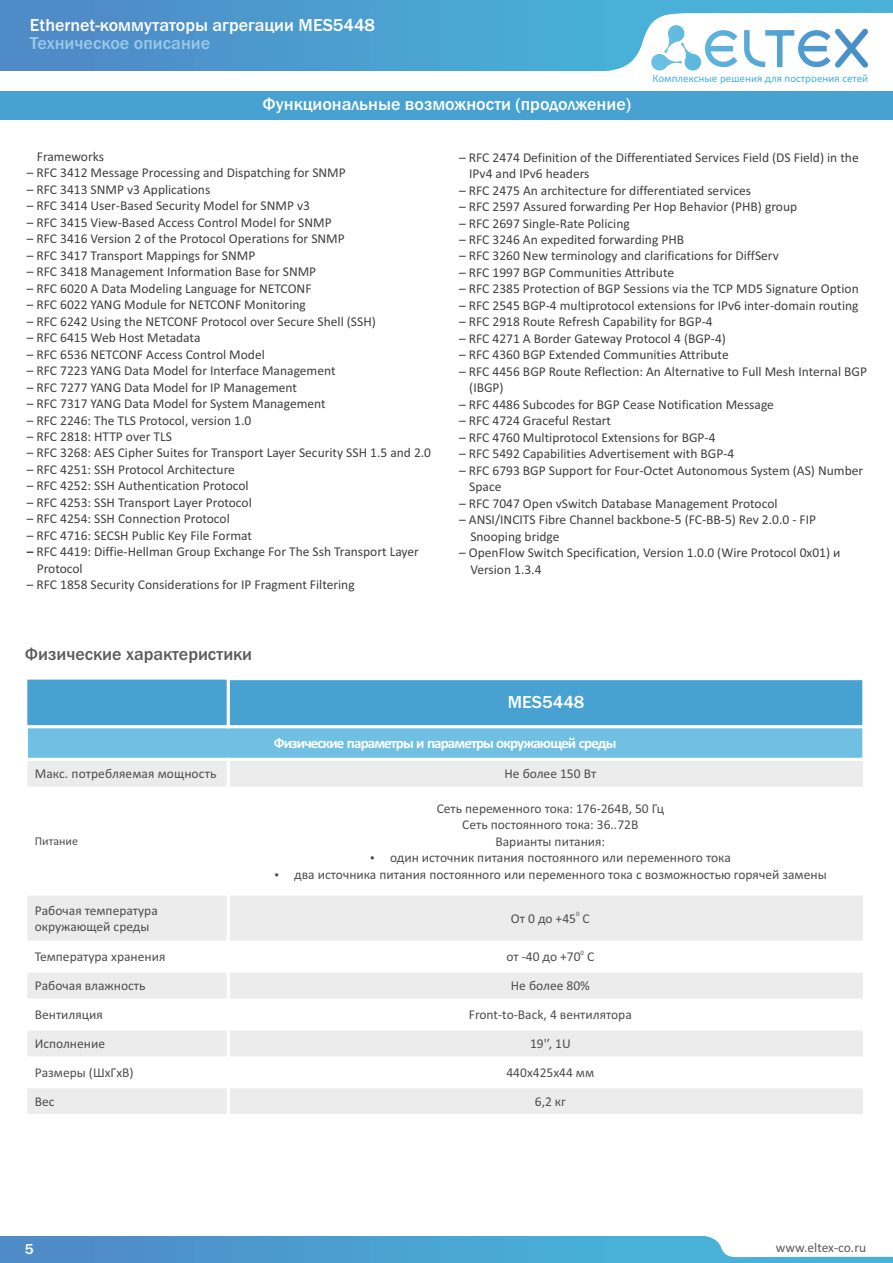
<style>
.page{position:relative;width:893px;height:1263px;background:#fff}
.page>*{position:absolute;margin:0;border:0;box-sizing:border-box;transform-origin:0 0}
.t1{font:500 18px "Franklin Gothic";color:#fff}
.t2{font:500 18px "Franklin Gothic";color:#5b5b5b}
.t3{font:500 18px "Franklin Gothic";color:#9ac9e9}
.t4{font:700 15px "Calibri";letter-spacing:-.055em;color:#fff}
.t5{font:500 15px "Franklin Gothic";color:#fff}
.t6{font:13.5px/16.5px "Calibri";color:#3f403f}
.t7{font:13.5px/16.5px "Calibri";color:#4e4e4d}
.t8{font:13.5px "Calibri";color:#5b5b5b}
.t9{font:12px "Calibri";color:#4e4e4d}
.t10{font:11.1px "Calibri";color:#47b0d8}
.t11{font:6.75px "Calibri";color:#4e4e4d}
.s1{font-weight:700}
</style>
<div class="page">
<div style="left:0;top:91px;width:893px;height:29px;background:#47a2d2"></div>
<div style="left:0;top:0;width:893px;height:71px;background:linear-gradient(to right,#4e8bc7,#47b9dc)"></div>
<svg style="left:589px;top:13px;width:304px;height:58px"></svg>
<div style="left:0;top:1236px;width:893px;height:27px;background:linear-gradient(to right,#4f8bc7,#47b9dc)"></div>
<svg style="left:703px;top:1236px;width:190px;height:21px"></svg>
<div style="left:26px;top:678px;width:202px;height:49px;background:#47a2d2"></div>
<div style="left:228px;top:678px;width:636px;height:49px;background:#47a2d2"></div>
<div style="left:26px;top:727px;width:838px;height:32px;background:#6fc0e3"></div>
<div style="left:26px;top:759px;width:202px;height:29px;background:#ececec"></div>
<div style="left:228px;top:759px;width:636px;height:29px;background:#ececec"></div>
<div style="left:26px;top:894px;width:202px;height:48px;background:#ececec"></div>
<div style="left:228px;top:894px;width:636px;height:48px;background:#ececec"></div>
<div style="left:26px;top:971px;width:202px;height:29px;background:#ececec"></div>
<div style="left:228px;top:971px;width:636px;height:29px;background:#ececec"></div>
<div style="left:26px;top:1029px;width:202px;height:29px;background:#ececec"></div>
<div style="left:228px;top:1029px;width:636px;height:29px;background:#ececec"></div>
<div style="left:26px;top:1087px;width:202px;height:29px;background:#ececec"></div>
<div style="left:228px;top:1087px;width:636px;height:29px;background:#ececec"></div>
<hr style="left:25px;top:758px;width:2px;height:359px;background:#fff">
<hr style="left:25px;top:725px;width:3px;height:36px;background:#fff">
<hr style="left:25px;top:677px;width:2px;height:51px;background:#fff">
<hr style="left:227px;top:758px;width:3px;height:359px;background:#fff">
<hr style="left:227px;top:677px;width:3px;height:51px;background:#fff">
<hr style="left:863px;top:758px;width:2px;height:359px;background:#fff">
<hr style="left:862px;top:677px;width:3px;height:84px;background:#fff">
<hr style="left:25px;top:1114px;width:840px;height:3px;background:#fff">
<hr style="left:25px;top:1085px;width:840px;height:3px;background:#fff">
<hr style="left:25px;top:1056px;width:840px;height:3px;background:#fff">
<hr style="left:25px;top:1027px;width:840px;height:3px;background:#fff">
<hr style="left:25px;top:998px;width:840px;height:4px;background:#fff">
<hr style="left:25px;top:969px;width:840px;height:4px;background:#fff">
<hr style="left:25px;top:941px;width:840px;height:3px;background:#fff">
<hr style="left:25px;top:892px;width:840px;height:4px;background:#fff">
<hr style="left:25px;top:787px;width:840px;height:3px;background:#fff">
<hr style="left:25px;top:758px;width:840px;height:3px;background:#fff">
<hr style="left:25px;top:725px;width:840px;height:3px;background:#fff">
<hr style="left:25px;top:677px;width:205px;height:3px;background:#fff">
<hr style="left:227px;top:677px;width:638px;height:3px;background:#fff">
<h1 class="t1" style="left:30px;top:19px;width:347px">Ethernet-коммутаторы агрегации MES5448</h1>
<h1 class="t3" style="left:30px;top:36px;width:182px">Техническое описание</h1>
<h1 class="t1" style="left:262px;top:97px;width:370px">Функциональные возможности (продолжение)</h1>
<p class="t10" style="left:652px;top:73px;width:217px">Комплексные решения для построения сетей</p>
<p class="t6" style="left:37px;top:149px;width:69px">Frameworks</p>
<p class="t6" style="left:27px;top:166px;width:321px">– RFC 3412 Message Processing and Dispatching for SNMP</p>
<p class="t6" style="left:27px;top:182px;width:185px">– RFC 3413 SNMP v3 Applications</p>
<p class="t6" style="left:27px;top:199px;width:285px">– RFC 3414 User-Based Security Model for SNMP v3</p>
<p class="t6" style="left:27px;top:215px;width:306px">– RFC 3415 View-Based Access Control Model for SNMP</p>
<p class="t6" style="left:27px;top:232px;width:320px">– RFC 3416 Version 2 of the Protocol Operations for SNMP</p>
<p class="t6" style="left:27px;top:248px;width:230px">– RFC 3417 Transport Mappings for SNMP</p>
<p class="t6" style="left:27px;top:265px;width:291px">– RFC 3418 Management Information Base for SNMP</p>
<p class="t6" style="left:27px;top:281px;width:286px">– RFC 6020 A Data Modeling Language for NETCONF</p>
<p class="t6" style="left:27px;top:297px;width:281px">– RFC 6022 YANG Module for NETCONF Monitoring</p>
<p class="t6" style="left:27px;top:314px;width:351px">– RFC 6242 Using the NETCONF Protocol over Secure Shell (SSH)</p>
<p class="t6" style="left:27px;top:330px;width:175px">– RFC 6415 Web Host Metadata</p>
<p class="t6" style="left:27px;top:347px;width:240px">– RFC 6536 NETCONF Access Control Model</p>
<p class="t6" style="left:27px;top:363px;width:310px">– RFC 7223 YANG Data Model for Interface Management</p>
<p class="t6" style="left:27px;top:380px;width:272px">– RFC 7277 YANG Data Model for IP Management</p>
<p class="t6" style="left:27px;top:396px;width:300px">– RFC 7317 YANG Data Model for System Management</p>
<p class="t6" style="left:27px;top:413px;width:226px">– RFC 2246: The TLS Protocol, version 1.0</p>
<p class="t6" style="left:27px;top:429px;width:147px">– RFC 2818: HTTP over TLS</p>
<p class="t6" style="left:27px;top:446px;width:406px">– RFC 3268: AES Cipher Suites for Transport Layer Security SSH 1.5 and 2.0</p>
<p class="t6" style="left:27px;top:462px;width:210px">– RFC 4251: SSH Protocol Architecture</p>
<p class="t6" style="left:27px;top:479px;width:223px">– RFC 4252: SSH Authentication Protocol</p>
<p class="t6" style="left:27px;top:495px;width:227px">– RFC 4253: SSH Transport Layer Protocol</p>
<p class="t6" style="left:27px;top:512px;width:205px">– RFC 4254: SSH Connection Protocol</p>
<p class="t6" style="left:27px;top:528px;width:227px">– RFC 4716: SECSH Public Key File Format</p>
<p class="t6" style="left:37px;top:545px;width:384px;text-indent:-10px"><span class="s1">–</span> RFC 4419: Diffie-Hellman Group Exchange For The Ssh Transport Layer<br>Protocol</p>
<p class="t6" style="left:27px;top:578px;width:329px">– RFC 1858 Security Considerations for IP Fragment Filtering</p>
<h1 class="t2" style="left:25px;top:647px;width:229px">Физические характеристики</h1>
<p class="t6" style="left:469px;top:150px;width:391px;text-indent:-10px">– RFC 2474 Definition of the Differentiated Services Field (DS Field) in the<br>IPv4 and IPv6 headers</p>
<p class="t6" style="left:459px;top:183px;width:293px">– RFC 2475 An architecture for differentiated services</p>
<p class="t6" style="left:459px;top:199px;width:340px">– RFC 2597 Assured forwarding Per Hop Behavior (PHB) group</p>
<p class="t6" style="left:459px;top:216px;width:172px">– RFC 2697 Single-Rate Policing</p>
<p class="t6" style="left:459px;top:232px;width:227px">– RFC 3246 An expedited forwarding PHB</p>
<p class="t6" style="left:459px;top:249px;width:321px">– RFC 3260 New terminology and clarifications for DiffServ</p>
<p class="t6" style="left:459px;top:265px;width:216px">– RFC 1997 BGP Communities Attribute</p>
<p class="t6" style="left:459px;top:282px;width:401px">– RFC 2385 Protection of BGP Sessions via the TCP MD5 Signature Option</p>
<p class="t6" style="left:459px;top:298px;width:401px">– RFC 2545 BGP-4 multiprotocol extensions for IPv6 inter-domain routing</p>
<p class="t6" style="left:459px;top:315px;width:255px">– RFC 2918 Route Refresh Capability for BGP-4</p>
<p class="t6" style="left:459px;top:331px;width:268px">– RFC 4271 A Border Gateway Protocol 4 (BGP-4)</p>
<p class="t6" style="left:459px;top:348px;width:271px">– RFC 4360 BGP Extended Communities Attribute</p>
<p class="t6" style="left:469px;top:364px;width:399px;text-indent:-10px">– RFC 4456 BGP Route Reflection: An Alternative to Full Mesh Internal BGP (IBGP)</p>
<p class="t6" style="left:459px;top:397px;width:316px">– RFC 4486 Subcodes for BGP Cease Notification Message</p>
<p class="t6" style="left:459px;top:414px;width:153px">– RFC 4724 Graceful Restart</p>
<p class="t6" style="left:459px;top:430px;width:258px">– RFC 4760 Multiprotocol Extensions for BGP-4</p>
<p class="t6" style="left:459px;top:447px;width:277px">– RFC 5492 Capabilities Advertisement with BGP-4</p>
<p class="t6" style="left:469px;top:463px;width:395px;text-indent:-10px">– RFC 6793 BGP Support for Four-Octet Autonomous System (AS) Number<br>Space</p>
<p class="t6" style="left:459px;top:496px;width:320px">– RFC 7047 Open vSwitch Database Management Protocol</p>
<p class="t6" style="left:470px;top:512px;width:347px;text-indent:-11px">– ANSI/INCITS Fibre Channel backbone-5 (FC-BB-5) Rev 2.0.0 - FIP<br>Snooping bridge</p>
<p class="t6" style="left:470px;top:545px;width:372px;text-indent:-11px">– OpenFlow Switch Specification, Version 1.0.0 (Wire Protocol 0x01) и<br>Version 1.3.4</p>
<h1 class="t1" style="left:508px;top:695px;width:78px">MES5448</h1>
<p class="t4" style="left:274px;top:737px;width:344px">Физические параметры и параметры окружающей среды</p>
<p class="t7" style="left:35px;top:767px;width:183px">Макс. потребляемая мощность</p>
<p class="t7" style="left:504px;top:767px;width:93px">Не более 150 Вт</p>
<p class="t9" style="left:35px;top:836px;width:45px">Питание</p>
<p class="t7" style="left:437px;top:801px;width:229px">Сеть переменного тока: 176-264В, 50 Гц</p>
<p class="t7" style="left:462px;top:818px;width:178px">Сеть постоянного тока: 36..72В</p>
<p class="t7" style="left:495px;top:834px;width:111px">Варианты питания:</p>
<p class="t7" style="left:390px;top:851px;width:342px">один источник питания постоянного или переменного тока</p>
<p class="t7" style="left:294px;top:867px;width:534px">два источника питания постоянного или переменного тока с возможностью горячей замены</p>
<p class="t7" style="left:35px;top:903px;width:125px">Рабочая температура окружающей среды</p>
<p class="t11" style="left:576px;top:911px;width:5px">0</p>
<p class="t7" style="left:511px;top:911px;width:80px">От 0 до +45 С</p>
<p class="t7" style="left:35px;top:950px;width:132px">Температура хранения</p>
<p class="t11" style="left:581px;top:949px;width:5px">0</p>
<p class="t7" style="left:506px;top:950px;width:89px">от -40 до +70 С</p>
<p class="t7" style="left:35px;top:978px;width:112px">Рабочая влажность</p>
<p class="t7" style="left:511px;top:978px;width:80px">Не более 80%</p>
<p class="t7" style="left:35px;top:1007px;width:70px">Вентиляция</p>
<p class="t7" style="left:469px;top:1007px;width:165px">Front-to-Back, 4 вентилятора</p>
<p class="t7" style="left:35px;top:1036px;width:72px">Исполнение</p>
<p class="t7" style="left:530px;top:1036px;width:42px">19'’, 1U</p>
<p class="t7" style="left:35px;top:1065px;width:100px">Размеры (ШxГxВ)</p>
<p class="t7" style="left:506px;top:1065px;width:89px">440х425х44 мм</p>
<p class="t7" style="left:35px;top:1094px;width:21px">Вес</p>
<p class="t7" style="left:535px;top:1094px;width:33px">6,2 кг</p>
<p class="t5" style="left:25px;top:1243px;width:10px">5</p>
<p class="t8" style="left:776px;top:1242px;width:92px">www.eltex-co.ru</p>
</div>
